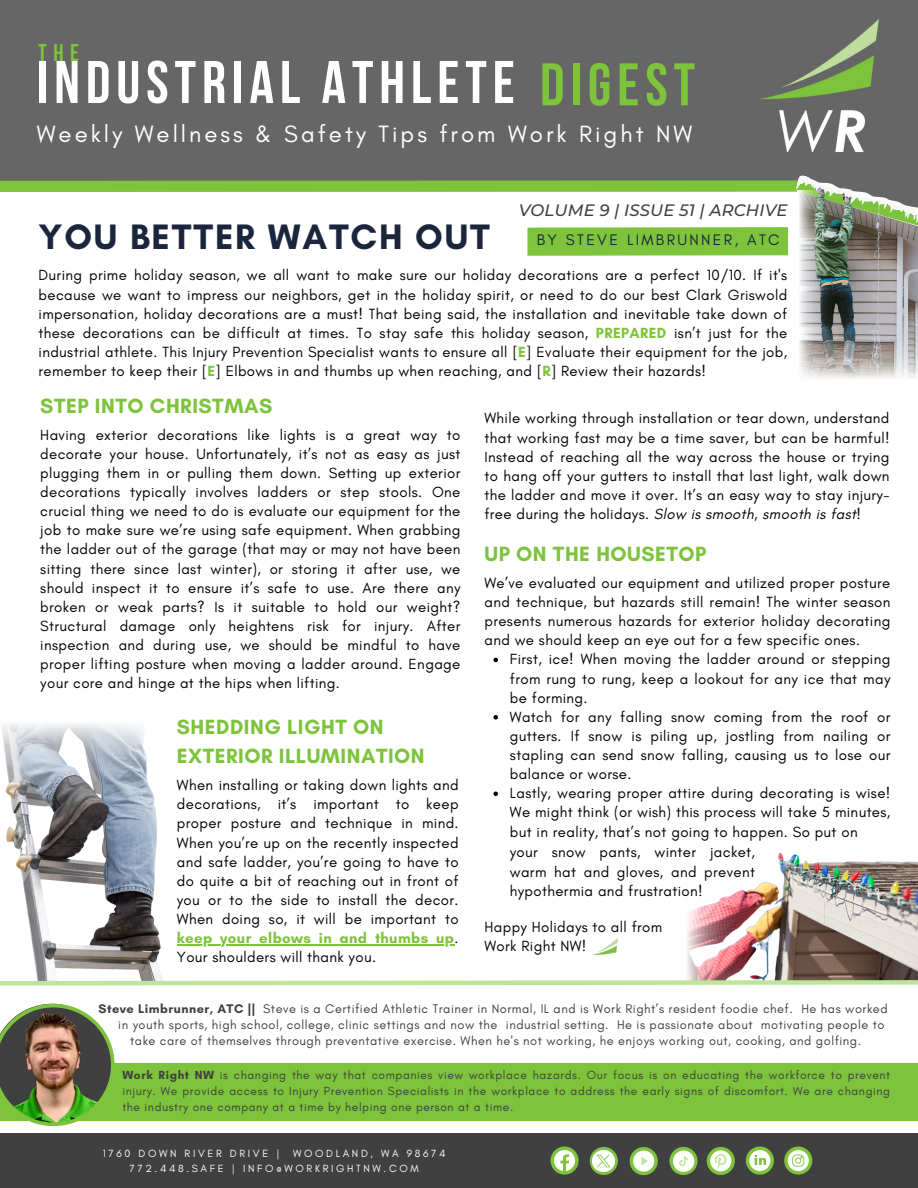
<style>
.page{position:relative;width:918px;height:1188px;background:#fff}
.page>*{position:absolute;margin:0;border:0;box-sizing:border-box;transform-origin:0 0}
.t1{font:700 60px "Bebas Neue";letter-spacing:.1em;color:#fff}
.t2{font:700 36px "Glacial Indifference";letter-spacing:.05em;color:#1b253c}
.t3{font:24px "Glacial Indifference";letter-spacing:.125em;color:#fff}
.t4{font:700 24px "Bebas Neue";color:#7dc33b}
.t5{font:700 21px/29.2px "Glacial Indifference";letter-spacing:.025em;color:#7dc33b}
.t6{font:italic 500 16.5px "Montserrat";letter-spacing:.01em;color:#404040}
.t7{font:15.6px "Glacial Indifference";letter-spacing:.15em;color:#1b253c}
.t8{font:15px/19.2px "Glacial Indifference";letter-spacing:.025em;color:#000;text-align:justify}
.t9{font:12.75px "Glacial Indifference";letter-spacing:.04em;color:#404040}
.t10{font:12px/16px "Glacial Indifference";letter-spacing:.05em;color:#404040;text-align:justify}
.t11{font:10.65px "Glacial Indifference";letter-spacing:.25em;color:#fff}
.s1{color:#7dc33b}
.s2{font-weight:700;color:#7dc33b}
.s3{font-style:italic}
.s4{font-weight:700}
</style>
<div class="page">
<div style="left:0;top:1133px;width:918px;height:55px;background:#404040"></div>
<svg style="left:550px;top:1147px;width:29px;height:28px"></svg>
<svg style="left:554px;top:1150px;width:21px;height:21px"></svg>
<svg style="left:707px;top:1147px;width:28px;height:28px"></svg>
<svg style="left:710px;top:1150px;width:21px;height:21px"></svg>
<div style="left:784px;top:1147px;width:28px;height:28px;background:#7dc33b;border-radius:50%"></div>
<svg style="left:788px;top:1150px;width:21px;height:21px"></svg>
<div style="left:746px;top:1147px;width:28px;height:28px;background:#7dc33b;border-radius:50%"></div>
<svg style="left:749px;top:1150px;width:21px;height:21px"></svg>
<svg style="left:630px;top:1147px;width:28px;height:28px"></svg>
<div style="left:633px;top:1151px;width:21px;height:21px;background:#fff;border-radius:50%"></div>
<svg style="left:641px;top:1157px;width:7px;height:8px"></svg>
<svg style="left:590px;top:1147px;width:28px;height:28px"></svg>
<svg style="left:669px;top:1147px;width:29px;height:28px"></svg>
<svg style="left:673px;top:1151px;width:21px;height:21px"></svg>
<div style="left:0;top:0;width:918px;height:183px;background:#666"></div>
<img style="left:760px;top:20px;width:118px;height:121px">
<div style="left:0;top:180px;width:798px;height:12px;background:#7dc33b"></div>
<img style="left:593px;top:1150px;width:21px;height:22px">
<div style="left:527px;top:227px;width:261px;height:29px;background:#7dc33b"></div>
<svg style="left:493px;top:658px;width:5px;height:4px"></svg>
<svg style="left:493px;top:715px;width:5px;height:5px"></svg>
<svg style="left:493px;top:792px;width:5px;height:4px"></svg>
<img style="left:593px;top:938px;width:25px;height:17px">
<img style="left:832px;top:236px;width:86px;height:67px">
<svg style="left:784px;top:141px;width:134px;height:95px"></svg>
<img style="left:22px;top:874px;width:169px;height:104px">
<img style="left:774px;top:852px;width:144px;height:126px">
<img style="left:2px;top:724px;width:155px;height:150px">
<img style="left:687px;top:882px;width:87px;height:96px">
<svg style="left:0;top:978px;width:918px;height:8px"></svg>
<hr style="left:177px;top:944px;width:278px;height:1px;background:#7dc33b">
<img style="left:798px;top:191px;width:34px;height:48px">
<img style="left:799px;top:239px;width:33px;height:47px">
<img style="left:799px;top:286px;width:33px;height:17px">
<img style="left:799px;top:303px;width:119px;height:75px">
<div style="left:0;top:1063px;width:918px;height:57px;background:#7dc33b"></div>
<img style="left:0;top:1003px;width:115px;height:123px">
<p class="t4" style="left:38px;top:43px;width:42px">THE</p>
<p class="t1" style="left:37px;top:58px;width:660px">INDUSTRIAL ATHLETE <span class="s1">DIGEST</span></p>
<p class="t3" style="left:37px;top:119px;width:657px">Weekly Wellness &amp; Safety Tips from Work Right NW</p>
<p class="t2" style="left:39px;top:215px;width:453px">YOU BETTER WATCH OUT</p>
<p class="t6" style="left:519px;top:200px;width:271px">VOLUME 9 | ISSUE 51 | ARCHIVE</p>
<p class="t7" style="left:537px;top:230px;width:244px">BY STEVE LIMBRUNNER, ATC</p>
<p class="t8" style="left:39px;top:266px;width:750px">During prime holiday season, we all want to make sure our holiday decorations are a perfect 10/10. If it's because we want to impress our neighbors, get in the holiday spirit, or need to do our best Clark Griswold impersonation, holiday decorations are a must! That being said, the installation and inevitable take down of these decorations can be difficult at times. To stay safe this holiday season, <span class="s2">PREPARED</span> isn’t just for the industrial athlete. This Injury Prevention Specialist wants to ensure all [<span class="s2">E</span>] Evaluate their equipment for the job, remember to keep their [<span class="s2">E</span>] Elbows in and thumbs up when reaching, and [<span class="s2">R</span>] Review their hazards!</p>
<p class="t5" style="left:40px;top:391px;width:233px">STEP INTO CHRISTMAS</p>
<p class="t8" style="left:484px;top:409px;width:407px">While working through installation or tear down, understand that working fast may be a time saver, but can be harmful!<br>Instead of reaching all the way across the house or trying to hang off your gutters to install that last light, walk down the ladder and move it over. It’s an easy way to stay injury&shy;free during the holidays. <span class="s3">Slow is smooth, smooth is fast!</span></p>
<p class="t8" style="left:40px;top:425px;width:422px">Having exterior decorations like lights is a great way to decorate your house. Unfortunately, it’s not as easy as just plugging them in or pulling them down. Setting up exterior decorations typically involves ladders or step stools. One crucial thing we need to do is evaluate our equipment for the job to make sure we’re using safe equipment. When grabbing the ladder out of the garage (that may or may not have been sitting there since last winter), or storing it after use, we should inspect it to ensure it’s safe to use. Are there any broken or weak parts? Is it suitable to hold our weight?<br>Structural damage only heightens risk for injury. After inspection and during use, we should be mindful to have proper lifting posture when moving a ladder around. Engage your core and hinge at the hips when lifting.</p>
<p class="t5" style="left:484px;top:539px;width:224px">UP ON THE HOUSETOP</p>
<p class="t8" style="left:484px;top:573px;width:407px">We’ve evaluated our equipment and utilized proper posture and technique, but hazards still remain! The winter season presents numerous hazards for exterior holiday decorating and we should keep an eye out for a few specific ones.</p>
<p class="t8" style="left:510px;top:650px;width:382px">First, ice! When moving the ladder around or stepping from rung to rung, keep a lookout for any ice that may be forming.</p>
<p class="t8" style="left:510px;top:707px;width:382px">Watch for any falling snow coming from the roof or gutters. If snow is piling up, jostling from nailing or stapling can send snow falling, causing us to lose our balance or worse.</p>
<p class="t8" style="left:510px;top:783px;width:382px">Lastly, wearing proper attire during decorating is wise!<br>We might think (or wish) this process will take 5 minutes, but in reality, that’s not going to happen. So put on</p>
<p class="t5" style="left:177px;top:712px;width:249px">SHEDDING LIGHT ON<br>EXTERIOR ILLUMINATION</p>
<p class="t8" style="left:177px;top:775px;width:283px">When installing or taking down lights and decorations, it’s important to keep proper posture and technique in mind.<br>When you’re up on the recently inspected and safe ladder, you’re going to have to do quite a bit of reaching out in front of you or to the side to install the decor.<br>When doing so, it will be important to <span class="s2">keep your elbows in and thumbs up</span>.<br>Your shoulders will thank you.</p>
<p class="t8" style="left:510px;top:843px;width:247px">your snow pants, winter jacket, warm hat and gloves, and prevent hypothermia and frustration!</p>
<p class="t8" style="left:484px;top:917px;width:179px">Happy Holidays to all from<br>Work Right NW!</p>
<p class="t9" style="left:99px;top:1001px;width:791px"><span class="s4">Steve Limbrunner, ATC ||</span> Steve is a Certified Athletic Trainer in Normal, IL and is Work Right’s resident foodie chef. He has worked</p>
<p class="t9" style="left:118px;top:1017px;width:768px">in youth sports, high school, college, clinic settings and now the industrial setting. He is passionate about motivating people to</p>
<p class="t9" style="left:130px;top:1033px;width:733px">take care of themselves through preventative exercise. When he's not working, he enjoys working out, cooking, and golfing.</p>
<p class="t10" style="left:122px;top:1067px;width:769px"><span class="s4">Work Right NW</span> is changing the way that companies view workplace hazards. Our focus is on educating the workforce to prevent injury. We provide access to Injury Prevention Specialists in the workplace to address the early signs of discomfort. We are changing the industry one company at a time by helping one person at a time.</p>
<p class="t11" style="left:103px;top:1147px;width:178px">1760 DOWN RIVER DRIVE |</p>
<p class="t11" style="left:293px;top:1147px;width:154px">WOODLAND, WA 98674</p>
<p class="t11" style="left:130px;top:1161px;width:291px">772.448.SAFE | INFO@WORKRIGHTNW.COM</p>
</div>
